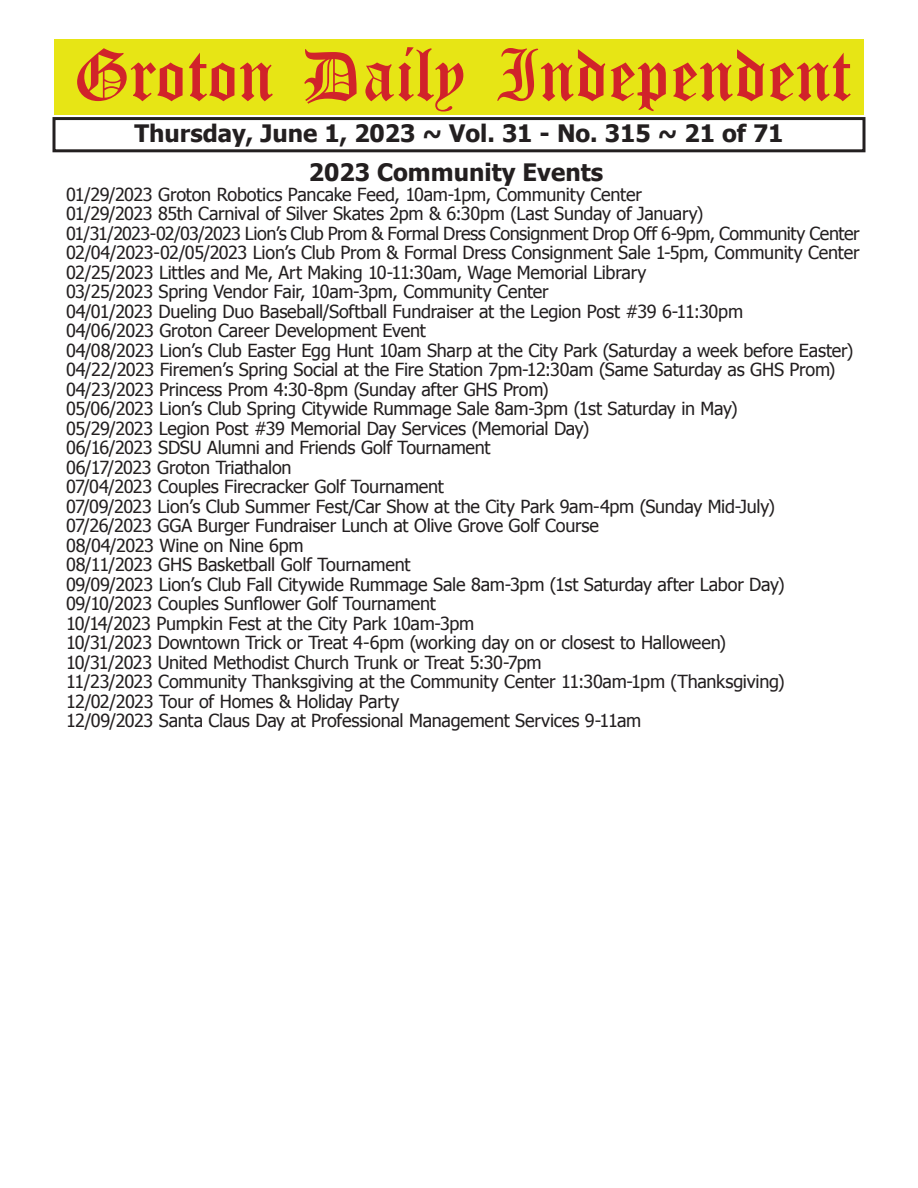
<style>
.page{position:relative;width:918px;height:1188px;background:#fff}
.page>*{position:absolute;margin:0;border:0;box-sizing:border-box;transform-origin:0 0}
.t1{font:54px "Old English Five";color:#d1232a}
.t2{font:700 24px "Tahoma";color:#231f20}
.t3{font:18px/19.5px "Tahoma";letter-spacing:-.015em;color:#231f20}
</style>
<div class="page">
<div style="left:52px;top:117px;width:814px;height:35px;border:3px solid #231f20"></div>
<div style="left:54px;top:40px;width:810px;height:75px;background:#e7e515"></div>
<h1 class="t1" style="left:73px;top:50px;width:779px">Groton Daily Independent</h1>
<h2 class="t2" style="left:135px;top:116px;width:651px">Thursday, June 1, 2023 ~ Vol. 31 - No. 315 ~ 21 of 71</h2>
<h2 class="t2" style="left:309px;top:156px;width:296px">2023 Community Events</h2>
<p class="t3" style="left:66px;top:184px;width:795px">01/29/2023 Groton Robotics Pancake Feed, 10am-1pm, Community Center<br>01/29/2023 85th Carnival of Silver Skates 2pm &amp; 6:30pm (Last Sunday of January)<br>01/31/2023-02/03/2023 Lion’s Club Prom &amp; Formal Dress Consignment Drop Off 6-9pm, Community Center 02/04/2023-02/05/2023 Lion’s Club Prom &amp; Formal Dress Consignment Sale 1-5pm, Community Center 02/25/2023 Littles and Me, Art Making 10-11:30am, Wage Memorial Library<br>03/25/2023 Spring Vendor Fair, 10am-3pm, Community Center<br>04/01/2023 Dueling Duo Baseball/Softball Fundraiser at the Legion Post #39 6-11:30pm<br>04/06/2023 Groton Career Development Event<br>04/08/2023 Lion’s Club Easter Egg Hunt 10am Sharp at the City Park (Saturday a week before Easter)<br>04/22/2023 Firemen’s Spring Social at the Fire Station 7pm-12:30am (Same Saturday as GHS Prom)<br>04/23/2023 Princess Prom 4:30-8pm (Sunday after GHS Prom)<br>05/06/2023 Lion’s Club Spring Citywide Rummage Sale 8am-3pm (1st Saturday in May)<br>05/29/2023 Legion Post #39 Memorial Day Services (Memorial Day)<br>06/16/2023 SDSU Alumni and Friends Golf Tournament<br>06/17/2023 Groton Triathalon<br>07/04/2023 Couples Firecracker Golf Tournament<br>07/09/2023 Lion’s Club Summer Fest/Car Show at the City Park 9am-4pm (Sunday Mid-July)<br>07/26/2023 GGA Burger Fundraiser Lunch at Olive Grove Golf Course<br>08/04/2023 Wine on Nine 6pm<br>08/11/2023 GHS Basketball Golf Tournament<br>09/09/2023 Lion’s Club Fall Citywide Rummage Sale 8am-3pm (1st Saturday after Labor Day)<br>09/10/2023 Couples Sunflower Golf Tournament<br>10/14/2023 Pumpkin Fest at the City Park 10am-3pm<br>10/31/2023 Downtown Trick or Treat 4-6pm (working day on or closest to Halloween)<br>10/31/2023 United Methodist Church Trunk or Treat 5:30-7pm<br>11/23/2023 Community Thanksgiving at the Community Center 11:30am-1pm (Thanksgiving)<br>12/02/2023 Tour of Homes &amp; Holiday Party<br>12/09/2023 Santa Claus Day at Professional Management Services 9-11am</p>
</div>
